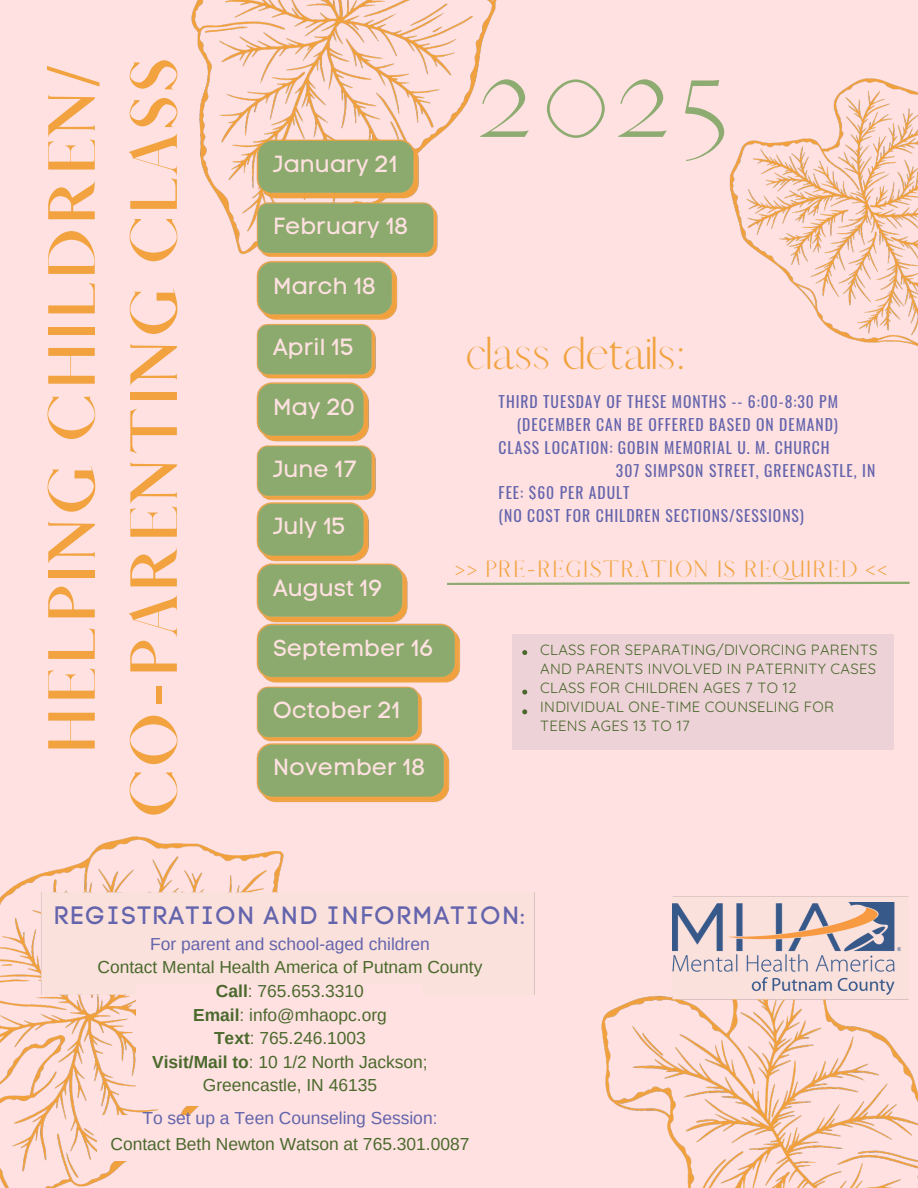
<style>
.page{position:relative;width:918px;height:1188px;background:#fee1e0}
.page>*{position:absolute;margin:0;border:0;box-sizing:border-box;transform-origin:0 0}
.t1{font:106.2px "Afrah";color:#8eab71}
.t2{font:700 60px "Afrah";letter-spacing:.06em;color:#f2a23e}
.t3{font:41.7px "Afrah";color:#f2a23e}
.t4{font:24.9px "Code Pro Normal LC";letter-spacing:.06em;color:#6464ad}
.t5{font:23.25px "Code Pro Normal LC";color:#fee1e0}
.t6{font:21.15px "Afrah";letter-spacing:.06em;color:#f2a23e}
.t7{font:17.4px/23.7px "Arimo";color:#4b692d;text-align:center}
.t8{font:15.6px "Oswald";letter-spacing:.06em;color:#6464ad}
.t9{font:14.85px/19.2px "Quicksand";letter-spacing:.02em;color:#4b692d}
.s1{color:#6464ad}
.s2{font-weight:700}
</style>
<div class="page">
<img style="left:0;top:836px;width:535px;height:352px">
<img style="left:191px;top:0;width:306px;height:802px">
<img style="left:601px;top:896px;width:317px;height:292px">
<img style="left:729px;top:78px;width:189px;height:268px">
<img style="left:672px;top:902px;width:229px;height:92px">
<div style="left:136px;top:984px;width:285px;height:122px;background:#fee1e0"></div>
<div style="left:98px;top:1115px;width:367px;height:45px;background:#fee1e0"></div>
<svg style="left:447px;top:582px;width:463px;height:3px"></svg>
<div style="left:512px;top:635px;width:382px;height:114px;background:#edd2d7"></div>
<svg style="left:522px;top:650px;width:5px;height:5px"></svg>
<svg style="left:522px;top:690px;width:5px;height:5px"></svg>
<svg style="left:522px;top:709px;width:5px;height:5px"></svg>
<h5 class="t2" style="left:34px;top:756px;width:693px;rotate:-90deg">HELPING CHILDREN/</h5>
<h5 class="t2" style="left:116px;top:817px;width:761px;rotate:-90deg">CO-PARENTING CLASS</h5>
<p class="t5" style="left:273px;top:150px;width:126px">January 21</p>
<h1 class="t5" style="left:273px;top:212px;width:137px">February 18</h1>
<h2 class="t5" style="left:273px;top:272px;width:105px">March 18</h2>
<h2 class="t5" style="left:273px;top:333px;width:83px">April 15</h2>
<p class="t5" style="left:273px;top:393px;width:84px">May 20</p>
<h3 class="t5" style="left:273px;top:455px;width:86px">June 17</h3>
<h3 class="t5" style="left:273px;top:512px;width:74px">July 15</h3>
<p class="t5" style="left:273px;top:574px;width:111px">August 19</p>
<p class="t5" style="left:273px;top:634px;width:163px">September 16</p>
<p class="t5" style="left:273px;top:696px;width:129px">October 21</p>
<p class="t5" style="left:273px;top:753px;width:154px">November 18</p>
<h5 class="t1" style="left:478px;top:30px;width:251px">2025</h5>
<h5 class="t3" style="left:465px;top:327px;width:217px">class details:</h5>
<p class="t8" style="left:499px;top:389px;width:341px">THIRD TUESDAY OF THESE MONTHS -- 6:00-8:30 PM</p>
<h6 class="t8" style="left:517px;top:412px;width:323px">(DECEMBER CAN BE OFFERED BASED ON DEMAND)</h6>
<p class="t8" style="left:499px;top:436px;width:333px">CLASS LOCATION: GOBIN MEMORIAL U. M. CHURCH</p>
<p class="t8" style="left:616px;top:458px;width:261px">307 SIMPSON STREET, GREENCASTLE, IN</p>
<p class="t8" style="left:499px;top:481px;width:133px">FEE: $60 PER ADULT</p>
<p class="t8" style="left:499px;top:503px;width:307px">(NO COST FOR CHILDREN SECTIONS/SESSIONS)</p>
<p class="t6" style="left:454px;top:555px;width:436px">&gt;&gt; PRE-REGISTRATION IS REQUIRED &lt;&lt;</p>
<h5 class="t9" style="left:540px;top:640px;width:339px">CLASS FOR SEPARATING/DIVORCING PARENTS AND PARENTS INVOLVED IN PATERNITY CASES CLASS FOR CHILDREN AGES 7 TO 12<br>INDIVIDUAL ONE-TIME COUNSELING FOR TEENS AGES 13 TO 17</h5>
<h4 class="t4" style="left:54px;top:900px;width:473px">REGISTRATION AND INFORMATION:</h4>
<h4 class="t7" style="left:98px;top:932px;width:386px"><span class="s1">For parent and school-aged children<br></span>Contact Mental Health America of Putnam County<br><span class="s2">Call</span>: 765.653.3310<br><span class="s2">Email</span>: info@mhaopc.org<br><span class="s2">Text</span>: 765.246.1003<br><span class="s2">Visit/Mail to</span>: 10 1/2 North Jackson;<br>Greencastle, IN 46135</h4>
<h4 class="t7" style="left:111px;top:1105px;width:360px;line-height:25.8px"><span class="s1">To set up a Teen Counseling Session:<br></span>Contact Beth Newton Watson at 765.301.0087</h4>
</div>
